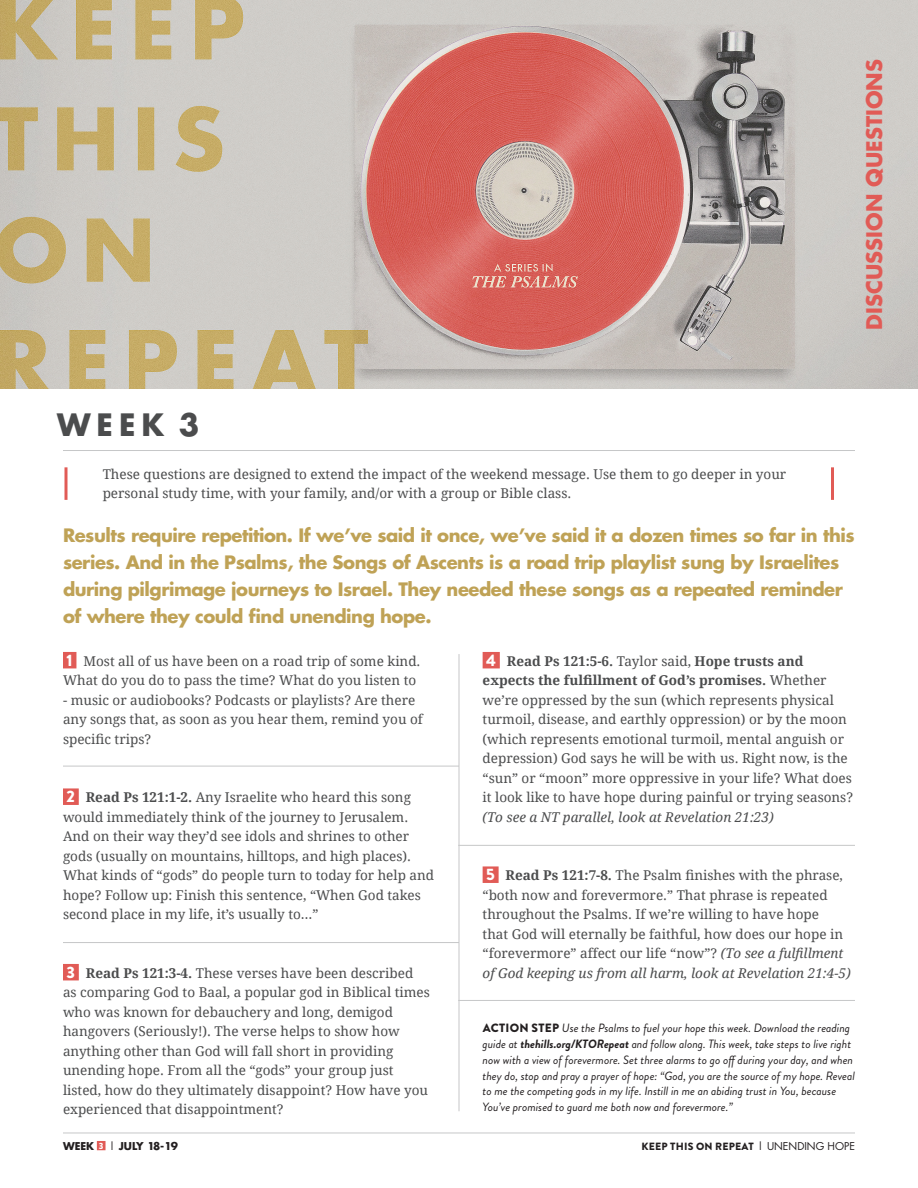
<style>
.page{position:relative;width:918px;height:1188px;background:#fff}
.page>*{position:absolute;margin:0;border:0;box-sizing:border-box;transform-origin:0 0}
.t1{font:700 30px "Futura";color:#4b4c4d}
.t2{font:700 21px "Futura";color:#e15b56}
.t3{font:700 18px/27px "Futura";letter-spacing:-.025em;color:#bfa256}
.t4{font:13.5px/19.5px "Droid Serif";color:#4b4c4d}
.t5{font:italic 12px/15.8px "Brandon Grotesque";color:#231f20}
.t6{font:900 10.5px "Brandon Grotesque";letter-spacing:.02em;color:#231f20}
.t7{font:700 10.5px "Futura";color:#231f20}
.s1{font-family:"Brandon Grotesque";font-weight:900;font-size:16.5px;color:#fff}
.s2{font-weight:700}
.s3{font-style:italic}
.s4{font-weight:900;font-style:normal}
.s5{font-family:"Brandon Grotesque";font-weight:900;font-size:9px;color:#fff}
.s6{font-weight:400}
.s7{font-family:"Futura";font-weight:400}
</style>
<div class="page">
<img style="left:0;top:0;width:918px;height:389px">
<div style="left:63px;top:652px;width:13px;height:16px;background:#e15b56"></div>
<div style="left:63px;top:788px;width:16px;height:17px;background:#e15b56"></div>
<div style="left:63px;top:964px;width:16px;height:16px;background:#e15b56"></div>
<div style="left:483px;top:652px;width:17px;height:16px;background:#e15b56"></div>
<div style="left:483px;top:866px;width:16px;height:17px;background:#e15b56"></div>
<div style="left:97px;top:1141px;width:9px;height:9px;background:#e15b56"></div>
<hr style="left:63px;top:1133px;width:792px;height:1px;background:#c6c7c8">
<hr style="left:63px;top:450px;width:792px;height:1px;background:#c6c7c8">
<hr style="left:63px;top:766px;width:396px;height:1px;background:#c6c7c8">
<hr style="left:459px;top:654px;width:1px;height:457px;background:#c6c7c8">
<hr style="left:63px;top:942px;width:396px;height:1px;background:#c6c7c8">
<hr style="left:458px;top:845px;width:397px;height:1px;background:#c6c7c8">
<hr style="left:458px;top:1000px;width:397px;height:1px;background:#c6c7c8">
<svg style="left:64px;top:467px;width:4px;height:33px"></svg>
<hr style="left:831px;top:467px;width:3px;height:33px;background:#e15b56">
<p class="t2" style="left:860px;top:330px;width:272px;rotate:-90deg">DISCUSSION QUESTIONS</p>
<p class="t1" style="left:57px;top:404px;width:144px">WEEK 3</p>
<p class="t4" style="left:103px;top:464px;width:685px">These questions are designed to extend the impact of the weekend message. Use them to go deeper in your personal study time, with your family, and/or with a group or Bible class.</p>
<p class="t3" style="left:63px;top:521px;width:793px">Results require repetition. If we’ve said it once, we’ve said it a dozen times so far in this series. And in the Psalms, the Songs of Ascents is a road trip playlist sung by Israelites during pilgrimage journeys to Israel. They needed these songs as a repeated reminder of where they could find unending hope.</p>
<p class="t4" style="left:63px;top:651px;width:359px"><span class="s1">1</span> Most all of us have been on a road trip of some kind.<br>What do you do to pass the time? What do you listen to</p>
<p class="t4" style="left:63px;top:690px;width:361px">- music or audiobooks? Podcasts or playlists? Are there any songs that, as soon as you hear them, remind you of specific trips?</p>
<p class="t4" style="left:63px;top:787px;width:373px"><span class="s1">2</span> <span class="s2">Read Ps 121:1-2.</span> Any Israelite who heard this song would immediately think of the journey to Jerusalem.<br>And on their way they’d see idols and shrines to other gods (usually on mountains, hilltops, and high places).<br>What kinds of “gods” do people turn to today for help and hope? Follow up: Finish this sentence, “When God takes second place in my life, it’s usually to…”</p>
<p class="t4" style="left:63px;top:963px;width:368px"><span class="s1">3</span> <span class="s2">Read Ps 121:3-4.</span> These verses have been described<br>as comparing God to Baal, a popular god in Biblical times who was known for debauchery and long, demigod hangovers (Seriously!). The verse helps to show how anything other than God will fall short in providing unending hope. From all the “gods” your group just listed, how do they ultimately disappoint? How have you experienced that disappointment?</p>
<p class="t4" style="left:483px;top:651px;width:372px"><span class="s1">4</span> <span class="s2">Read Ps 121:5-6.</span> Taylor said, <span class="s2">Hope trusts and expects the fulfillment of God’s promises.</span> Whether we’re oppressed by the sun (which represents physical turmoil, disease, and earthly oppression) or by the moon (which represents emotional turmoil, mental anguish or depression) God says he will be with us. Right now, is the “sun” or “moon” more oppressive in your life? What does it look like to have hope during painful or trying seasons? <span class="s3">(To see a NT parallel, look at Revelation 21:23)</span></p>
<p class="t4" style="left:483px;top:865px;width:370px"><span class="s1">5</span> <span class="s2">Read Ps 121:7-8.</span> The Psalm finishes with the phrase, “both now and forevermore.” That phrase is repeated throughout the Psalms. If we’re willing to have hope<br>that God will eternally be faithful, how does our hope in “forevermore” affect our life “now”? <span class="s3">(To see a fulfillment of God keeping us from all harm, look at Revelation 21:4-5)</span></p>
<p class="t5" style="left:483px;top:1021px;width:374px"><span class="s4">ACTION STEP</span> Use the Psalms to fuel your hope this week. Download the reading guide at <span class="s2">thehills.org/KTORepeat</span> and follow along. This week, take steps to live right now with a view of forevermore. Set three alarms to go off during your day, and when they do, stop and pray a prayer of hope: “God, you are the source of my hope. Reveal to me the competing gods in my life. Instill in me an abiding trust in You, because You’ve promised to guard me both now and forevermore.”</p>
<p class="t7" style="left:63px;top:1138px;width:116px">WEEK <span class="s5">3</span> <span class="s6">|</span> JULY 18-19</p>
<p class="t6" style="left:642px;top:1138px;width:215px">KEEP THIS ON REPEAT <span class="s7">| UNENDING HOPE</span></p>
</div>
